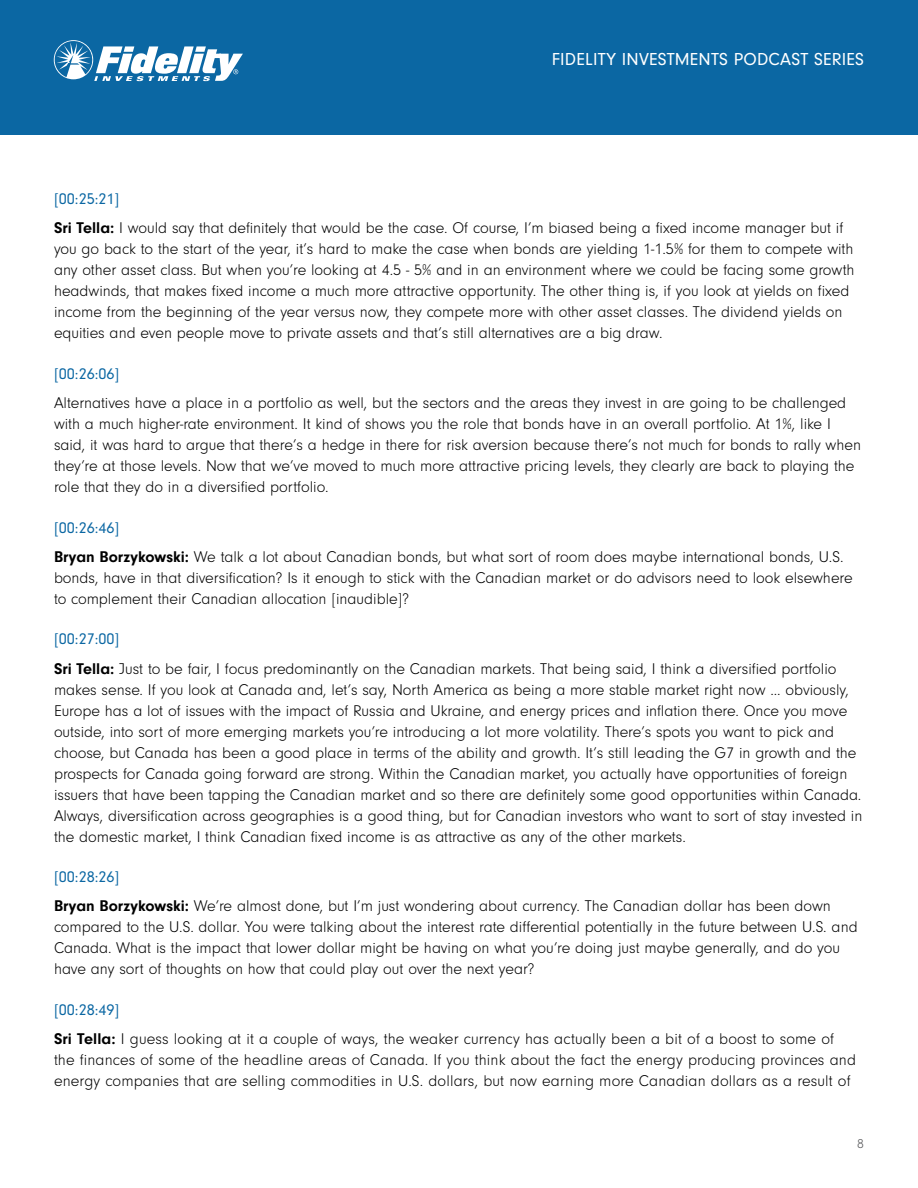
<style>
.page{position:relative;width:918px;height:1188px;background:#fff}
.page>*{position:absolute;margin:0;border:0;box-sizing:border-box;transform-origin:0 0}
.t1{font:18px "Neuzeit Gro";letter-spacing:.01em;color:#fff}
.t2{font:300 16.2px/21px "Neuzeit Gro";color:#000}
.t3{font:16.2px "Neuzeit Gro";color:#0b67a3}
.t4{font:300 13.5px "Neuzeit Gro";color:#58595b}
.s1{font-weight:400;color:#0b67a3}
.s2{font-weight:700}
</style>
<div class="page">
<div style="left:0;top:0;width:918px;height:135px;background:#0b67a3"></div>
<svg style="left:54px;top:40px;width:189px;height:41px"></svg>
<p class="t1" style="left:552px;top:49px;width:314px">FIDELITY INVESTMENTS PODCAST SERIES</p>
<p class="t2" style="left:54px;top:185px;width:791px;line-height:29.2px"><span class="s1">[00:25:21]<br></span><span class="s2">Sri Tella:</span> I would say that definitely that would be the case. Of course, I’m biased being a fixed income manager but if</p>
<p class="t2" style="left:54px;top:239px;width:802px">you go back to the start of the year, it’s hard to make the case when bonds are yielding 1-1.5% for them to compete with any other asset class. But when you’re looking at 4.5 - 5% and in an environment where we could be facing some growth headwinds, that makes fixed income a much more attractive opportunity. The other thing is, if you look at yields on fixed income from the beginning of the year versus now, they compete more with other asset classes. The dividend yields on equities and even people move to private assets and that’s still alternatives are a big draw.</p>
<p class="t3" style="left:54px;top:365px;width:67px">[00:26:06]</p>
<p class="t2" style="left:54px;top:393px;width:809px">Alternatives have a place in a portfolio as well, but the sectors and the areas they invest in are going to be challenged with a much higher-rate environment. It kind of shows you the role that bonds have in an overall portfolio. At 1%, like I said, it was hard to argue that there’s a hedge in there for risk aversion because there’s not much for bonds to rally when they’re at those levels. Now that we’ve moved to much more attractive pricing levels, they clearly are back to playing the role that they do in a diversified portfolio.</p>
<p class="t2" style="left:54px;top:513px;width:791px;line-height:29.2px"><span class="s1">[00:26:46]<br></span><span class="s2">Bryan Borzykowski:</span> We talk a lot about Canadian bonds, but what sort of room does maybe international bonds, U.S.</p>
<p class="t2" style="left:54px;top:567px;width:800px">bonds, have in that diversification? Is it enough to stick with the Canadian market or do advisors need to look elsewhere to complement their Canadian allocation [inaudible]?</p>
<p class="t2" style="left:54px;top:625px;width:784px;line-height:29.2px"><span class="s1">[00:27:00]<br></span><span class="s2">Sri Tella:</span> Just to be fair, I focus predominantly on the Canadian markets. That being said, I think a diversified portfolio</p>
<p class="t2" style="left:54px;top:679px;width:810px">makes sense. If you look at Canada and, let’s say, North America as being a more stable market right now ... obviously, Europe has a lot of issues with the impact of Russia and Ukraine, and energy prices and inflation there. Once you move outside, into sort of more emerging markets you’re introducing a lot more volatility. There’s spots you want to pick and choose, but Canada has been a good place in terms of the ability and growth. It’s still leading the G7 in growth and the prospects for Canada going forward are strong. Within the Canadian market, you actually have opportunities of foreign issuers that have been tapping the Canadian market and so there are definitely some good opportunities within Canada.<br>Always, diversification across geographies is a good thing, but for Canadian investors who want to sort of stay invested in the domestic market, I think Canadian fixed income is as attractive as any of the other markets.</p>
<p class="t2" style="left:54px;top:863px;width:778px;line-height:29.2px"><span class="s1">[00:28:26]<br></span><span class="s2">Bryan Borzykowski:</span> We’re almost done, but I’m just wondering about currency. The Canadian dollar has been down</p>
<p class="t2" style="left:54px;top:917px;width:805px">compared to the U.S. dollar. You were talking about the interest rate differential potentially in the future between U.S. and<br>Canada. What is the impact that lower dollar might be having on what you’re doing just maybe generally, and do you have any sort of thoughts on how that could play out over the next year?</p>
<p class="t2" style="left:54px;top:995px;width:782px;line-height:29.2px"><span class="s1">[00:28:49]<br></span><span class="s2">Sri Tella:</span> I guess looking at it a couple of ways, the weaker currency has actually been a bit of a boost to some of</p>
<p class="t2" style="left:54px;top:1050px;width:804px">the finances of some of the headline areas of Canada. If you think about the fact the energy producing provinces and energy companies that are selling commodities in U.S. dollars, but now earning more Canadian dollars as a result of</p>
<p class="t4" style="left:857px;top:1137px;width:8px">8</p>
</div>
